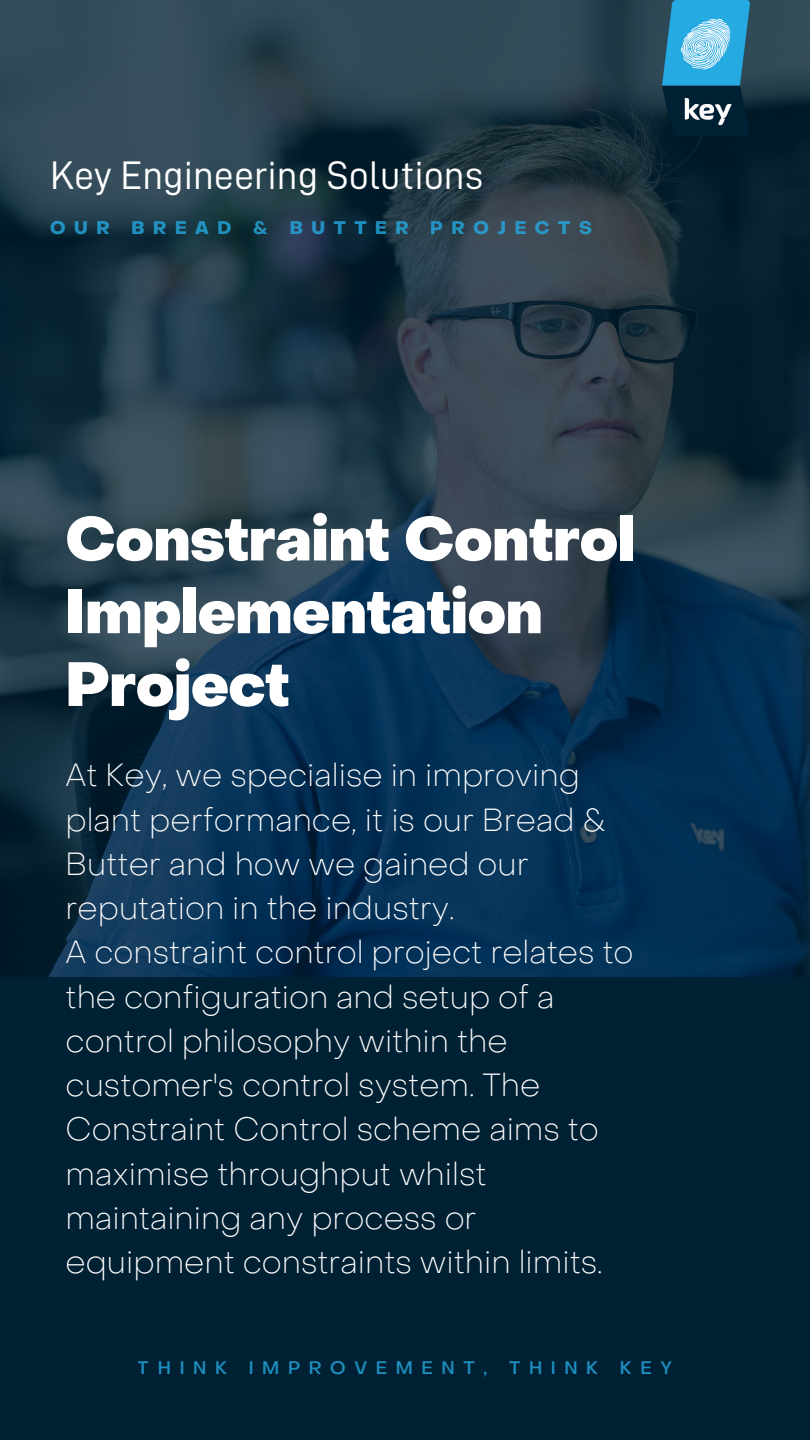
<style>
.page{position:relative;width:810px;height:1440px;background:#002134}
.page>*{position:absolute;margin:0;border:0;box-sizing:border-box;transform-origin:0 0}
.t1{font:800 61px/72.8px "Object Sans";color:#fff}
.t2{font:40px "D DIN";color:#fff}
.t3{font:100 32px/44.2px "Object Sans";color:#fff}
.t4{font:500 18px "Object Sans";letter-spacing:.48em;color:#25aae2}
.t5{font:700 18px "Object Sans";letter-spacing:.48em;color:#25aae2}
</style>
<div class="page">
<img style="left:0;top:0;width:810px;height:976px">
<img style="left:663px;top:1px;width:87px;height:134px">
<p class="t2" style="left:50px;top:156px;width:435px">Key Engineering Solutions</p>
<p class="t5" style="left:50px;top:221px;width:543px">OUR BREAD &amp; BUTTER PROJECTS</p>
<h1 class="t1" style="left:66px;top:508px;width:571px">Constraint Control<br>Implementation<br>Project</h1>
<p class="t3" style="left:66px;top:756px;width:569px">At Key, we specialise in improving plant performance, it is our Bread &amp;<br>Butter and how we gained our reputation in the industry.<br>A constraint control project relates to the configuration and setup of a control philosophy within the customer's control system. The<br>Constraint Control scheme aims to maximise throughput whilst maintaining any process or equipment constraints within limits.</p>
<p class="t4" style="left:138px;top:1360px;width:536px">THINK IMPROVEMENT, THINK KEY</p>
</div>
